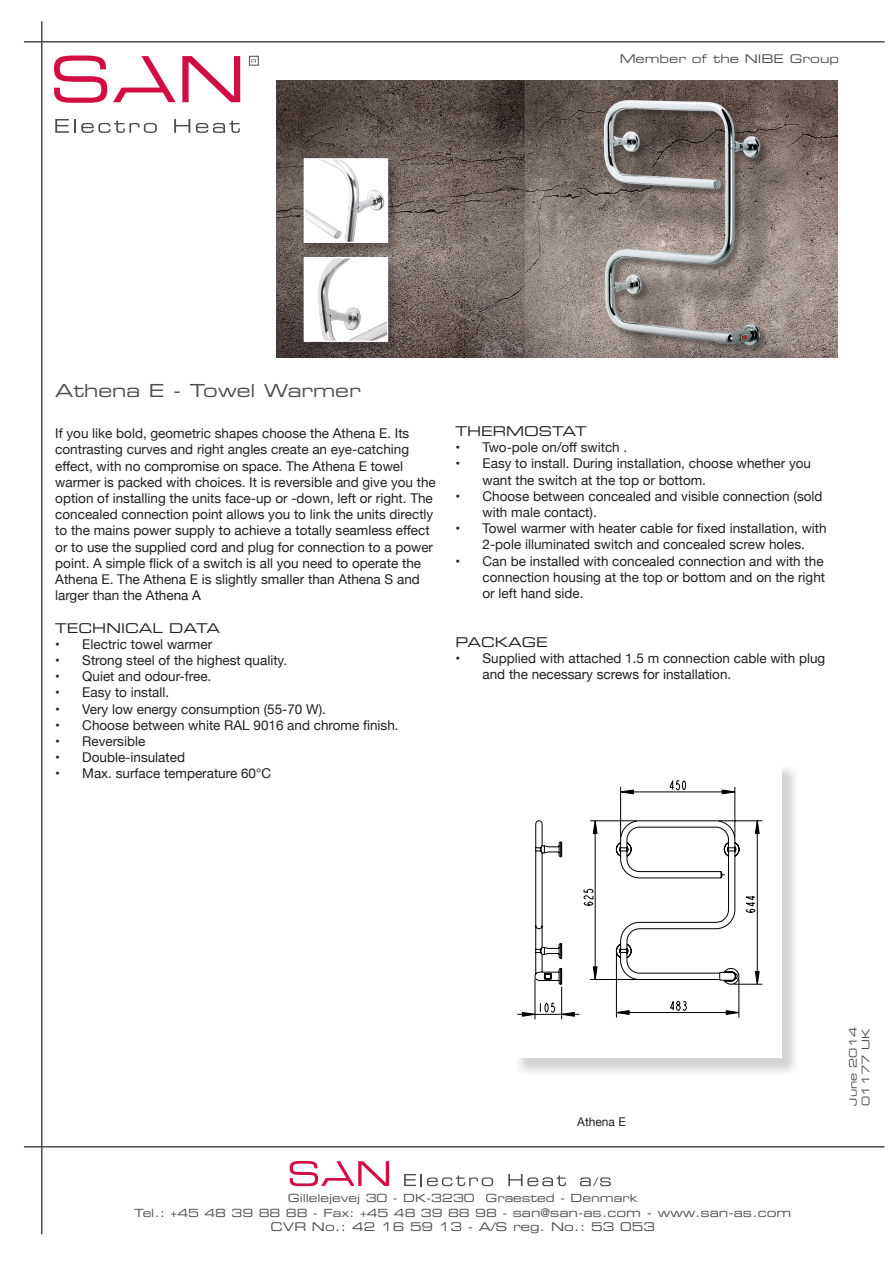
<style>
.page{position:relative;width:893px;height:1263px;background:#fff}
.page>*{position:absolute;margin:0;border:0;box-sizing:border-box;transform-origin:0 0}
.t1{font:18px "Eurostile Extended Two";color:#4b4c4d}
.t2{font:13.5px/16.2px "Helvetica Neue";color:#231f20}
.t3{font:13.5px "Eurostile Extended Two";color:#231f20}
.t4{font:12px "Eurostile Extended Two";color:#4b4c4d}
._1_Small_Text_It{font:12px "Helvetica Neue";color:#231f20}
.t5{font:11.25px/14.4px "Eurostile Extended Two";color:#4b4c4d;text-align:center}
.t6{font:10.5px "Eurostile Extended Two";color:#4b4c4d}
.s1{font-size:12px}
</style>
<div class="page">
<hr style="left:41px;top:21px;width:2px;height:1213px;background:#4b4c4d">
<svg style="left:54px;top:56px;width:53px;height:47px"></svg>
<svg style="left:113px;top:56px;width:63px;height:46px"></svg>
<svg style="left:182px;top:56px;width:58px;height:46px"></svg>
<div style="left:249px;top:56px;width:10px;height:9px;border:1px solid #4b4c4d"></div>
<svg style="left:251px;top:59px;width:5px;height:4px"></svg>
<svg style="left:55px;top:119px;width:102px;height:14px"></svg>
<svg style="left:174px;top:119px;width:16px;height:14px"></svg>
<svg style="left:196px;top:121px;width:44px;height:12px"></svg>
<svg style="left:290px;top:1161px;width:99px;height:25px"></svg>
<svg style="left:404px;top:1174px;width:89px;height:12px"></svg>
<svg style="left:508px;top:1174px;width:58px;height:12px"></svg>
<svg style="left:580px;top:1177px;width:31px;height:9px"></svg>
<hr style="left:24px;top:1146px;width:860px;height:1px;background:#4b4c4d">
<hr style="left:24px;top:41px;width:860px;height:2px;background:#4b4c4d">
<div style="left:514px;top:763px;width:286px;height:314px;background:#231f20;opacity:.2"></div>
<div style="left:512px;top:761px;width:269px;height:297px;background:#fff"></div>
<img style="left:276px;top:81px;width:562px;height:276px">
<div style="left:301px;top:255px;width:101px;height:101px;background:#231f20;opacity:.35"></div>
<div style="left:304px;top:258px;width:84px;height:83px;background:#fff"></div>
<img style="left:318px;top:260px;width:68px;height:79px">
<div style="left:304px;top:258px;width:84px;height:83px;border:1px solid #fff"></div>
<div style="left:304px;top:257px;width:84px;height:85px;border:1px solid #fff"></div>
<div style="left:301px;top:156px;width:101px;height:101px;background:#231f20;opacity:.35"></div>
<img style="left:306px;top:161px;width:79px;height:79px">
<div style="left:304px;top:159px;width:84px;height:83px;border:1px solid #fff"></div>
<div style="left:304px;top:158px;width:84px;height:85px;border:1px solid #fff"></div>
<svg style="left:517px;top:780px;width:246px;height:240px"></svg>
<p class="t4" style="left:620px;top:51px;width:221px">Member of the NIBE Group</p>
<p class="t1" style="left:55px;top:378px;width:307px">Athena E - Towel Warmer</p>
<p class="t2" style="left:55px;top:426px;width:382px">If you like bold, geometric shapes choose the Athena E. Its contrasting curves and right angles create an eye-catching effect, with no compromise on space. The Athena E towel warmer is packed with choices. It is reversible and give you the option of installing the units face-up or -down, left or right. The concealed connection point allows you to link the units directly to the mains power supply to achieve a totally seamless effect or to use the supplied cord and plug for connection to a power point. A simple flick of a switch is all you need to operate the Athena E. The Athena E is slightly smaller than Athena S and larger than the Athena A</p>
<p class="t3" style="left:55px;top:618px;width:166px">TECHNICAL DATA</p>
<p class="t2" style="left:55px;top:637px;width:158px">• Electric towel warmer</p>
<p class="t2" style="left:55px;top:653px;width:233px">• Strong steel of the highest quality.</p>
<p class="t2" style="left:55px;top:669px;width:158px">• Quiet and odour-free.</p>
<p class="t2" style="left:55px;top:685px;width:116px">• Easy to install.</p>
<p class="t2" style="left:55px;top:701px;width:272px">• Very low energy consumption (55-70 W).</p>
<p class="t2" style="left:55px;top:718px;width:345px">• Choose between white RAL 9016 and chrome finish.</p>
<p class="t2" style="left:55px;top:734px;width:91px">• Reversible</p>
<p class="t2" style="left:55px;top:750px;width:131px">• Double-insulated</p>
<p class="t2" style="left:55px;top:766px;width:217px">• Max. surface temperature 60°C</p>
<p class="t3" style="left:455px;top:422px;width:133px">THERMOSTAT</p>
<p class="t2" style="left:455px;top:440px;width:173px">• Two-pole on/off switch .</p>
<p class="t2" style="left:482px;top:456px;width:330px;text-indent:-27px">• Easy to install. During installation, choose whether you want the switch at the top or bottom.</p>
<p class="t2" style="left:482px;top:489px;width:342px;text-indent:-27px">• Choose between concealed and visible connection (sold with male contact).</p>
<p class="t2" style="left:455px;top:521px;width:373px;text-align:center">• Towel warmer with heater cable for fixed installation, with<br>2-pole illuminated switch and concealed screw holes.</p>
<p class="t2" style="left:482px;top:553px;width:344px;text-align:justify;text-indent:-27px">• Can be installed with concealed connection and with the connection housing at the top or bottom and on the right or left hand side.</p>
<p class="t3" style="left:455px;top:632px;width:94px">PACKAGE</p>
<p class="t2" style="left:482px;top:651px;width:344px;text-indent:-27px">• Supplied with attached 1.5 m connection cable with plug and the necessary screws for installation.</p>
<p class="_1_Small_Text_It" style="left:577px;top:1113px;width:50px">Athena E</p>
<p class="t5" style="left:134px;top:1191px;width:659px">Gillelejevej 30 - DK-3230 Graested - Denmark<br>Tel.: +45 48 39 88 88 - Fax: +45 48 39 88 98 - <span class="s1">san@san-as.com - www.san-as.com</span></p>
<p class="t4" style="left:271px;top:1218px;width:386px">CVR No.: 42 16 59 13 - A/S reg. No.: 53 053</p>
<p class="t6" style="left:846px;top:1106px;width:80px;rotate:-90deg">June 2014</p>
<p class="t6" style="left:858px;top:1106px;width:78px;rotate:-90deg">01177 UK</p>
</div>
